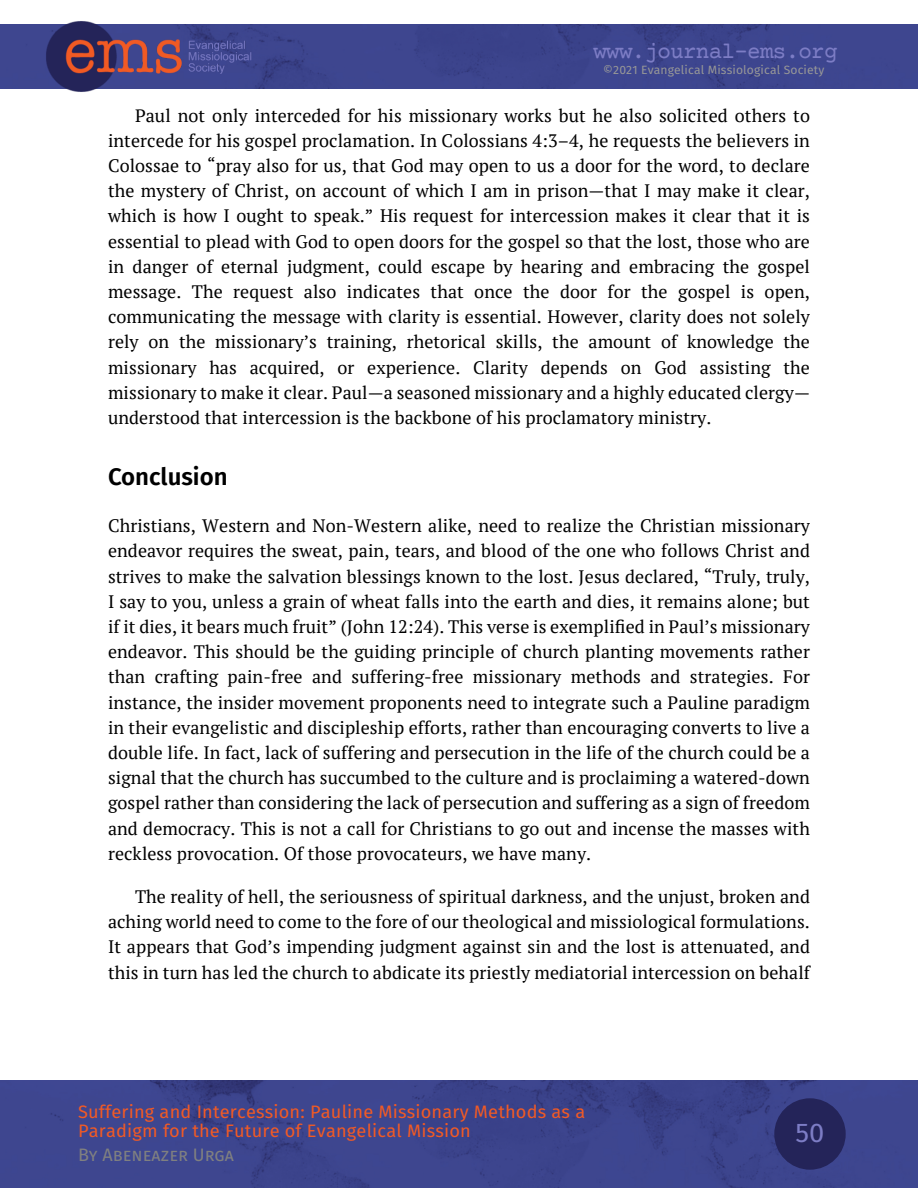
<style>
.page{position:relative;width:918px;height:1188px;background:#fff}
.page>*{position:absolute;margin:0;border:0;box-sizing:border-box;transform-origin:0 0}
.t1{font:27px "Fira Sans";color:#7d7dc5}
.t2{font:600 24px "Fira Sans";color:#000}
.t3{font:22.5px "Courier Prime";letter-spacing:-.03em;color:#7d7dc5}
.t4{font:18px/25.2px "PT Serif";letter-spacing:.005em;color:#000;text-align:justify}
.t5{font:18px/19.5px "Fira Sans";letter-spacing:.01em;color:#f15a25}
.t6{font:18px "Fira Sans";color:#808080}
.t7{font:12px "Fira Sans";letter-spacing:.01em;color:#979797}
</style>
<div class="page">
<div style="left:0;top:24px;width:918px;height:65px;background:#3d468f"></div>
<img style="left:0;top:1080px;width:918px;height:108px">
<div style="left:774px;top:1098px;width:72px;height:72px;background:#242459;border-radius:50%"></div>
<img style="left:45px;top:21px;width:208px;height:71px">
<p class="t3" style="left:593px;top:42px;width:246px">www.journal-ems.org</p>
<p class="t7" style="left:603px;top:62px;width:223px">©2021 Evangelical Missiological Society</p>
<p class="t4" style="left:108px;top:102px;width:704px;text-indent:27px">Paul not only interceded for his missionary works but he also solicited others to intercede for his gospel proclamation. In Colossians 4:3–4, he requests the believers in Colossae to “pray also for us, that God may open to us a door for the word, to declare the mystery of Christ, on account of which I am in prison—that I may make it clear, which is how I ought to speak.” His request for intercession makes it clear that it is essential to plead with God to open doors for the gospel so that the lost, those who are in danger of eternal judgment, could escape by hearing and embracing the gospel message. The request also indicates that once the door for the gospel is open, communicating the message with clarity is essential. However, clarity does not solely rely on the missionary’s training, rhetorical skills, the amount of knowledge the missionary has acquired, or experience. Clarity depends on God assisting the missionary to make it clear. Paul—a seasoned missionary and a highly educated clergy— understood that intercession is the backbone of his proclamatory ministry.</p>
<h2 class="t2" style="left:108px;top:462px;width:121px">Conclusion</h2>
<p class="t4" style="left:108px;top:513px;width:704px">Christians, Western and Non-Western alike, need to realize the Christian missionary endeavor requires the sweat, pain, tears, and blood of the one who follows Christ and strives to make the salvation blessings known to the lost. Jesus declared, “Truly, truly, I say to you, unless a grain of wheat falls into the earth and dies, it remains alone; but if it dies, it bears much fruit” (John 12:24). This verse is exemplified in Paul’s missionary endeavor. This should be the guiding principle of church planting movements rather than crafting pain-free and suffering-free missionary methods and strategies. For instance, the insider movement proponents need to integrate such a Pauline paradigm in their evangelistic and discipleship efforts, rather than encouraging converts to live a double life. In fact, lack of suffering and persecution in the life of the church could be a signal that the church has succumbed to the culture and is proclaiming a watered-down gospel rather than considering the lack of persecution and suffering as a sign of freedom and democracy. This is not a call for Christians to go out and incense the masses with reckless provocation. Of those provocateurs, we have many.</p>
<p class="t4" style="left:108px;top:884px;width:704px;text-indent:27px">The reality of hell, the seriousness of spiritual darkness, and the unjust, broken and aching world need to come to the fore of our theological and missiological formulations.<br>It appears that God’s impending judgment against sin and the lost is attenuated, and this in turn has led the church to abdicate its priestly mediatorial intercession on behalf</p>
<p class="t5" style="left:78px;top:1102px;width:509px">Suffering and Intercession: Pauline Missionary Methods as a<br>Paradigm for the Future of Evangelical Mission</p>
<p class="t6" style="left:78px;top:1144px;width:157px">By Abeneazer Urga</p>
<h1 class="t1" style="left:796px;top:1117px;width:30px">50</h1>
</div>
